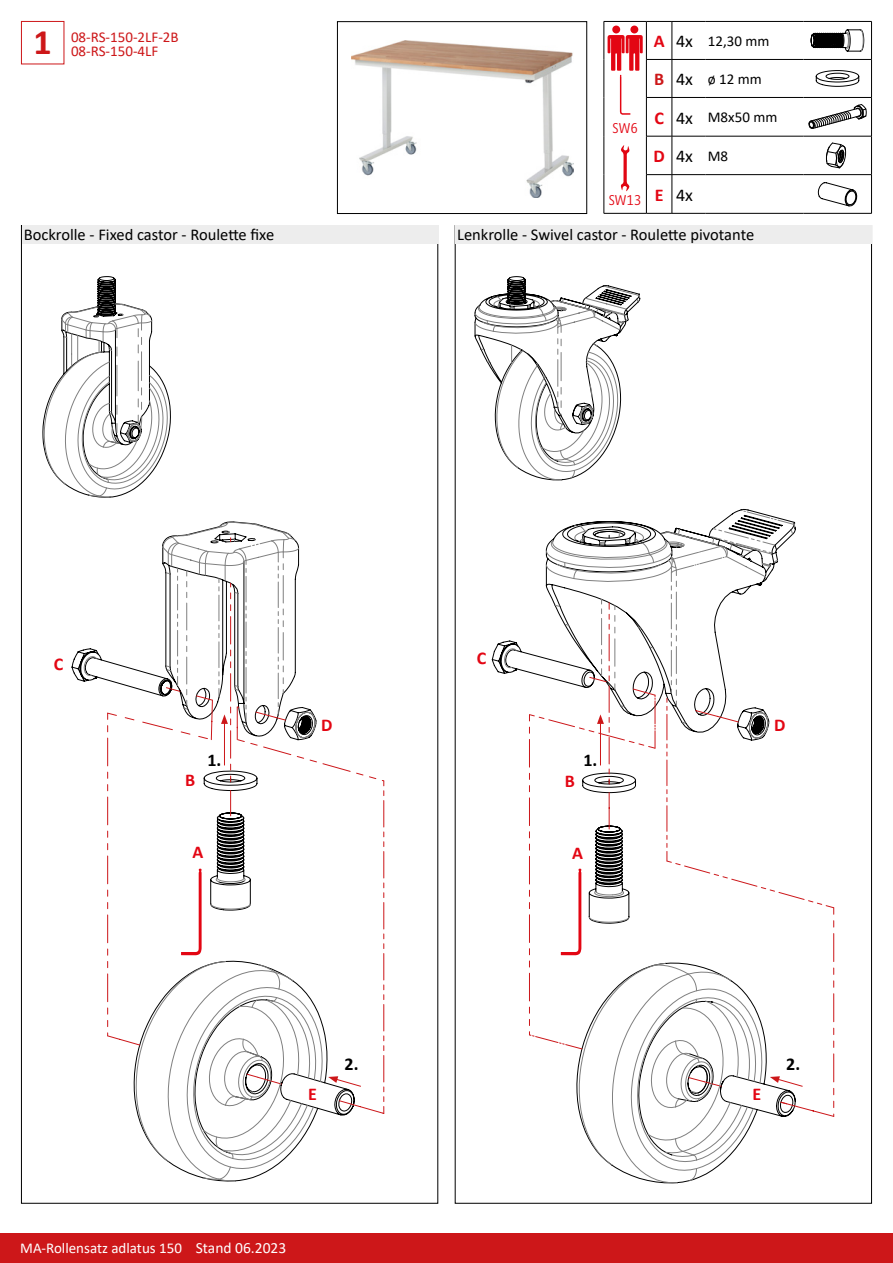
<style>
.page{position:relative;width:893px;height:1263px;background:#fff}
.page>*{position:absolute;margin:0;border:0;box-sizing:border-box;transform-origin:0 0}
.t1{font:700 36px "Calibri";color:#cd1719}
.t2{font:700 18px "Calibri";color:#e30613}
.t3{font:18px/38.5px "Calibri";color:#000}
.t4{font:700 18px "Calibri";color:#000}
.t5{font:16.5px "Calibri";color:#000}
.t6{font:15px "Calibri";color:#fff}
.t7{font:15px "Calibri";color:#cd1719}
.t8{font:15px "Calibri";color:#000}
.t9{font:15px "Minimala Light Tf";color:#e30613}
.s1{font-weight:700;font-size:18px;color:#e30613}
.s2{font-size:18px}
.s3{font-weight:700;font-size:18px;color:#cd1719}
.s4{font-weight:700;color:#e30613}
.s5{font-size:15px}
.s6{font-size:15.6px}
</style>
<div class="page">
<div style="left:0;top:1233px;width:893px;height:30px;background:#cd1719"></div>
<div style="left:21px;top:21px;width:43px;height:43px;border:1px solid #cd1719"></div>
<svg style="left:43px;top:276px;width:128px;height:222px"></svg>
<svg style="left:84px;top:656px;width:13px;height:20px"></svg>
<svg style="left:475px;top:276px;width:165px;height:204px"></svg>
<svg style="left:504px;top:648px;width:13px;height:20px"></svg>
<hr style="left:604px;top:21px;width:42px;height:1px;background:#000">
<hr style="left:604px;top:22px;width:1px;height:37px;background:#000">
<svg style="left:646px;top:21px;width:26px;height:1px"></svg>
<hr style="left:646px;top:22px;width:1px;height:37px;background:#000">
<hr style="left:672px;top:21px;width:34px;height:1px;background:#000">
<hr style="left:672px;top:22px;width:1px;height:37px;background:#000">
<hr style="left:706px;top:21px;width:97px;height:1px;background:#000">
<hr style="left:803px;top:21px;width:69px;height:1px;background:#000">
<hr style="left:871px;top:22px;width:1px;height:37px;background:#000">
<hr style="left:604px;top:59px;width:1px;height:38px;background:#000">
<hr style="left:672px;top:59px;width:34px;height:1px;background:#000">
<hr style="left:672px;top:60px;width:1px;height:37px;background:#000">
<hr style="left:706px;top:59px;width:97px;height:1px;background:#000">
<hr style="left:803px;top:59px;width:69px;height:1px;background:#000">
<hr style="left:871px;top:60px;width:1px;height:37px;background:#000">
<hr style="left:604px;top:97px;width:1px;height:39px;background:#000">
<hr style="left:646px;top:98px;width:1px;height:38px;background:#000">
<hr style="left:672px;top:97px;width:34px;height:1px;background:#000">
<hr style="left:672px;top:98px;width:1px;height:38px;background:#000">
<hr style="left:706px;top:97px;width:97px;height:1px;background:#000">
<hr style="left:803px;top:97px;width:69px;height:1px;background:#000">
<hr style="left:871px;top:98px;width:1px;height:38px;background:#000">
<hr style="left:604px;top:136px;width:1px;height:39px;background:#000">
<svg style="left:647px;top:136px;width:25px;height:1px"></svg>
<hr style="left:646px;top:136px;width:1px;height:38px;background:#000">
<hr style="left:672px;top:136px;width:34px;height:1px;background:#000">
<hr style="left:672px;top:136px;width:1px;height:38px;background:#000">
<hr style="left:706px;top:136px;width:97px;height:1px;background:#000">
<hr style="left:803px;top:136px;width:69px;height:1px;background:#000">
<hr style="left:871px;top:136px;width:1px;height:38px;background:#000">
<hr style="left:604px;top:175px;width:1px;height:38px;background:#000">
<svg style="left:646px;top:174px;width:26px;height:1px"></svg>
<hr style="left:646px;top:175px;width:1px;height:38px;background:#000">
<hr style="left:672px;top:174px;width:34px;height:1px;background:#000">
<hr style="left:672px;top:175px;width:1px;height:38px;background:#000">
<hr style="left:706px;top:174px;width:97px;height:1px;background:#000">
<hr style="left:803px;top:174px;width:69px;height:1px;background:#000">
<hr style="left:871px;top:175px;width:1px;height:38px;background:#000">
<hr style="left:604px;top:213px;width:42px;height:1px;background:#000">
<svg style="left:646px;top:213px;width:26px;height:1px"></svg>
<hr style="left:672px;top:213px;width:34px;height:1px;background:#000">
<hr style="left:706px;top:213px;width:97px;height:1px;background:#000">
<hr style="left:803px;top:213px;width:69px;height:1px;background:#000">
<div style="left:630px;top:26px;width:8px;height:7px;background:#e30613;border-radius:50%"></div>
<div style="left:612px;top:26px;width:8px;height:7px;background:#e30613;border-radius:50%"></div>
<svg style="left:608px;top:35px;width:64px;height:80px"></svg>
<svg style="left:621px;top:145px;width:8px;height:46px"></svg>
<svg style="left:811px;top:29px;width:53px;height:23px"></svg>
<svg style="left:816px;top:70px;width:43px;height:17px"></svg>
<svg style="left:809px;top:104px;width:57px;height:25px"></svg>
<svg style="left:826px;top:143px;width:20px;height:25px"></svg>
<svg style="left:817px;top:182px;width:41px;height:25px"></svg>
<div style="left:455px;top:225px;width:417px;height:19px;background:#ededed"></div>
<div style="left:22px;top:225px;width:416px;height:19px;background:#ededed"></div>
<img style="left:352px;top:41px;width:221px;height:157px">
<div style="left:337px;top:21px;width:250px;height:193px;border:1px solid #000"></div>
<svg style="left:107px;top:522px;width:278px;height:659px"></svg>
<svg style="left:529px;top:510px;width:305px;height:673px"></svg>
<h1 class="t1" style="left:34px;top:17px;width:20px">1</h1>
<p class="t7" style="left:71px;top:27px;width:109px">08-RS-150-2LF-2B</p>
<p class="t7" style="left:71px;top:40px;width:89px">08-RS-150-4LF</p>
<p class="t9" style="left:612px;top:120px;width:27px">SW6</p>
<p class="t9" style="left:609px;top:192px;width:34px">SW13</p>
<p class="t8" style="left:654px;top:31px;width:117px"><span class="s1">A</span> <span class="s2">4x</span> 12,30 mm</p>
<p class="t8" style="left:654px;top:69px;width:109px"><span class="s3">B</span> <span class="s2">4x</span> ø 12 mm</p>
<p class="t8" style="left:654px;top:107px;width:124px"><span class="s1">C</span> <span class="s2">4x</span> M8x50 mm</p>
<p class="t3" style="left:653px;top:136px;width:76px"><span class="s4">D</span> 4x <span class="s5">M8<br></span><span class="s4">E</span> 4x</p>
<p class="t5" style="left:24px;top:223px;width:252px">Bockrolle - Fixed castor - Roulette fixe</p>
<p class="t5" style="left:457px;top:223px;width:299px">Lenkrolle - Swivel castor - Roulette pivotante</p>
<p class="t2" style="left:54px;top:651px;width:11px">C</p>
<p class="t2" style="left:477px;top:646px;width:11px">C</p>
<p class="t2" style="left:321px;top:712px;width:13px">D</p>
<p class="t2" style="left:774px;top:712px;width:13px">D</p>
<p class="t4" style="left:207px;top:747px;width:15px">1.</p>
<p class="t4" style="left:583px;top:747px;width:15px">1.</p>
<p class="t2" style="left:185px;top:767px;width:12px">B</p>
<p class="t2" style="left:565px;top:768px;width:12px">B</p>
<p class="t2" style="left:192px;top:839px;width:12px">A</p>
<p class="t2" style="left:572px;top:840px;width:12px">A</p>
<p class="t4" style="left:345px;top:1051px;width:15px">2.</p>
<p class="t4" style="left:786px;top:1051px;width:15px">2.</p>
<p class="t2" style="left:308px;top:1081px;width:10px">E</p>
<p class="t2" style="left:753px;top:1081px;width:10px">E</p>
<p class="t6" style="left:20px;top:1238px;width:268px">MA-Rollensatz adlatus 150 <span class="s6">Stand 06.2023</span></p>
</div>
